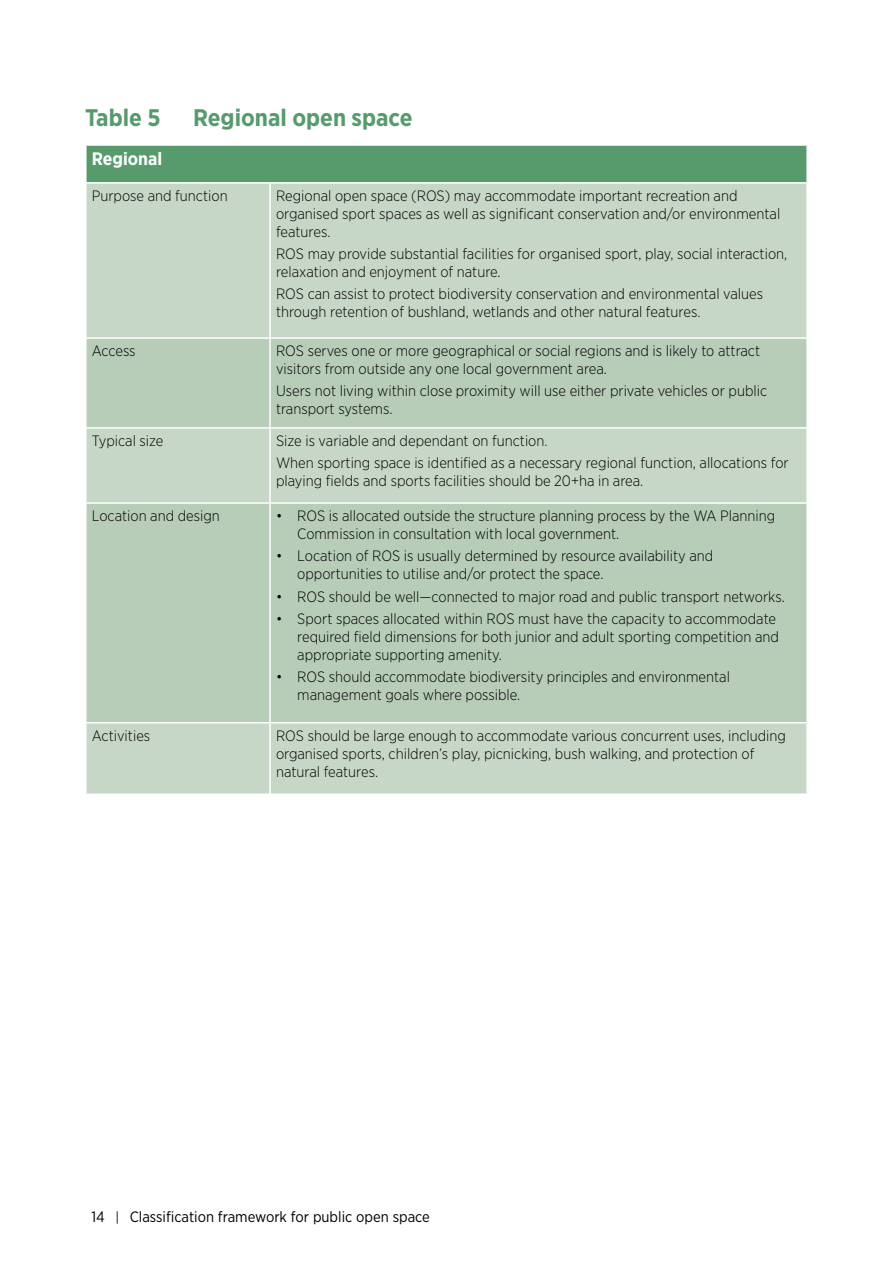
<style>
.page{position:relative;width:893px;height:1263px;background:#fff}
.page>*{position:absolute;margin:0;border:0;box-sizing:border-box;transform-origin:0 0}
.t1{font:700 24px "Gotham Narrow";color:#579b6c}
.t2{font:700 18px "Gotham Narrow";color:#fff}
.t3{font:300 15px/18px "Gotham Narrow";color:#000}
.t4{font:15px "Gotham Narrow";color:#000}
.s1{font-size:13.5px}
</style>
<div class="page">
<div style="left:86px;top:145px;width:721px;height:38px;background:#579b6c"></div>
<div style="left:87px;top:184px;width:719px;height:609px;background:#c7d7c7"></div>
<svg style="left:87px;top:339px;width:719px;height:383px;fill:#b7cdb8"></svg>
<hr style="left:85px;top:144px;width:185px;height:2px;background:#fff">
<hr style="left:85px;top:146px;width:2px;height:36px;background:#fff">
<hr style="left:270px;top:144px;width:538px;height:2px;background:#fff">
<hr style="left:806px;top:146px;width:2px;height:36px;background:#fff">
<hr style="left:85px;top:182px;width:185px;height:2px;background:#fff">
<hr style="left:270px;top:182px;width:538px;height:2px;background:#fff">
<hr style="left:269px;top:184px;width:2px;height:153px;background:#fff">
<hr style="left:85px;top:337px;width:185px;height:2px;background:#fff">
<hr style="left:270px;top:337px;width:538px;height:2px;background:#fff">
<hr style="left:269px;top:339px;width:2px;height:88px;background:#fff">
<hr style="left:85px;top:427px;width:185px;height:2px;background:#fff">
<hr style="left:270px;top:427px;width:538px;height:2px;background:#fff">
<hr style="left:269px;top:429px;width:2px;height:73px;background:#fff">
<hr style="left:85px;top:502px;width:185px;height:2px;background:#fff">
<hr style="left:270px;top:502px;width:538px;height:2px;background:#fff">
<hr style="left:269px;top:504px;width:2px;height:218px;background:#fff">
<hr style="left:270px;top:722px;width:538px;height:1px;background:#fff">
<hr style="left:85px;top:722px;width:185px;height:1px;background:#fff">
<hr style="left:269px;top:723px;width:2px;height:70px;background:#fff">
<h1 class="t1" style="left:85px;top:102px;width:77px">Table 5</h1>
<h1 class="t1" style="left:193px;top:102px;width:221px">Regional open space</h1>
<p class="t2" style="left:92px;top:148px;width:72px">Regional</p>
<p class="t3" style="left:92px;top:186px;width:137px">Purpose and function</p>
<p class="t3" style="left:276px;top:186px;width:506px">Regional open space (ROS) may accommodate important recreation and organised sport spaces as well as significant conservation and/or environmental features.</p>
<p class="t3" style="left:276px;top:244px;width:513px">ROS may provide substantial facilities for organised sport, play, social interaction, relaxation and enjoyment of nature.</p>
<p class="t3" style="left:276px;top:285px;width:489px">ROS can assist to protect biodiversity conservation and environmental values through retention of bushland, wetlands and other natural features.</p>
<p class="t3" style="left:92px;top:341px;width:45px">Access</p>
<p class="t3" style="left:276px;top:341px;width:486px">ROS serves one or more geographical or social regions and is likely to attract visitors from outside any one local government area.</p>
<p class="t3" style="left:276px;top:382px;width:493px">Users not living within close proximity will use either private vehicles or public transport systems.</p>
<p class="t3" style="left:92px;top:431px;width:73px">Typical size</p>
<p class="t3" style="left:276px;top:429px;width:514px;line-height:22.2px">Size is variable and dependant on function.<br>When sporting space is identified as a necessary regional function, allocations for</p>
<p class="t3" style="left:276px;top:471px;width:369px">playing fields and sports facilities should be 20+ha in area.</p>
<p class="t3" style="left:92px;top:506px;width:130px">Location and design</p>
<p class="t3" style="left:297px;top:506px;width:480px;text-indent:-21px">• ROS is allocated outside the structure planning process by the WA Planning<br>Commission in consultation with local government.</p>
<p class="t3" style="left:297px;top:547px;width:418px;text-indent:-21px">• Location of ROS is usually determined by resource availability and opportunities to utilise and/or protect the space.</p>
<p class="t3" style="left:276px;top:587px;width:510px">• ROS should be well—connected to major road and public transport networks.</p>
<p class="t3" style="left:297px;top:609px;width:483px;text-indent:-21px">• Sport spaces allocated within ROS must have the capacity to accommodate required field dimensions for both junior and adult sporting competition and appropriate supporting amenity.</p>
<p class="t3" style="left:297px;top:667px;width:434px;text-indent:-21px">• ROS should accommodate biodiversity principles and environmental management goals where possible.</p>
<p class="t3" style="left:92px;top:726px;width:60px">Activities</p>
<p class="t3" style="left:276px;top:726px;width:512px">ROS should be large enough to accommodate various concurrent uses, including organised sports, children’s play, picnicking, bush walking, and protection of natural features.</p>
<p class="t4" style="left:92px;top:1207px;width:340px">14 <span class="s1">|</span> Classification framework for public open space</p>
</div>
